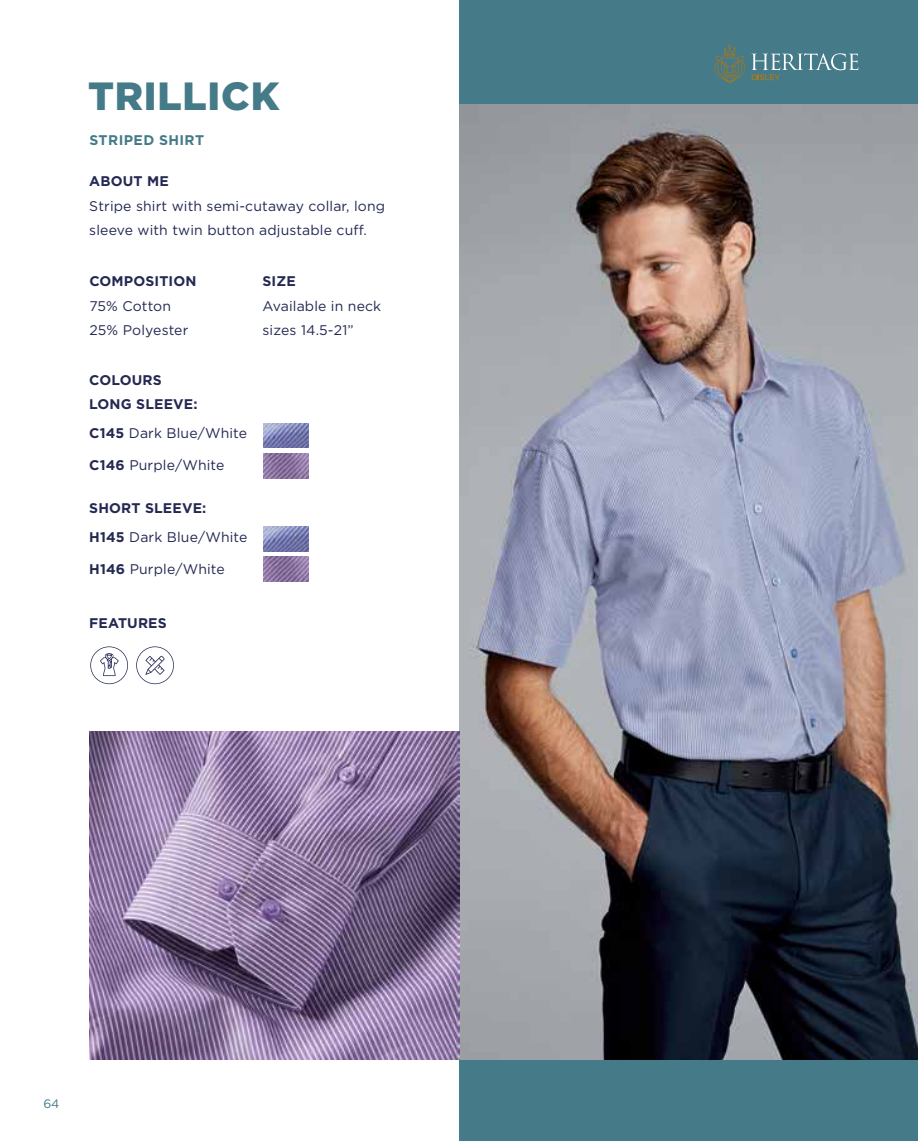
<style>
.page{position:relative;width:918px;height:1141px;background:#fff}
.page>*{position:absolute;margin:0;border:0;box-sizing:border-box;transform-origin:0 0}
.t1{font:900 39.38px "Gotham Pro";letter-spacing:.02em;color:#457a89}
.t2{font:14px/24.2px "Gotham Pro";letter-spacing:.01em;color:#242953}
.t3{font:700 14px/24.2px "Gotham Pro";letter-spacing:.01em;color:#242953}
.t4{font:700 14px "Gotham Pro";letter-spacing:.03em;color:#457a89}
.t5{font:12.25px "Gotham Pro";color:#457a89}
.s1{font-weight:700}
.s2{font-weight:400}
</style>
<div class="page">
<div style="left:459px;top:0;width:459px;height:1141px;background:#457a89"></div>
<img style="left:459px;top:104px;width:459px;height:955px">
<svg style="left:751px;top:53px;width:107px;height:27px"></svg>
<svg style="left:714px;top:45px;width:31px;height:38px"></svg>
<img style="left:89px;top:732px;width:370px;height:327px">
<img style="left:263px;top:453px;width:45px;height:25px">
<img style="left:263px;top:557px;width:45px;height:24px">
<img style="left:263px;top:423px;width:45px;height:25px">
<img style="left:263px;top:526px;width:45px;height:25px">
<svg style="left:90px;top:646px;width:38px;height:38px"></svg>
<svg style="left:136px;top:646px;width:38px;height:38px"></svg>
<h1 class="t1" style="left:88px;top:73px;width:193px">TRILLICK</h1>
<p class="t4" style="left:89px;top:132px;width:116px">STRIPED SHIRT</p>
<p class="t3" style="left:89px;top:169px;width:81px">ABOUT ME</p>
<p class="t2" style="left:89px;top:194px;width:297px">Stripe shirt with semi-cutaway collar, long sleeve with twin button adjustable cuff.</p>
<p class="t3" style="left:89px;top:269px;width:109px">COMPOSITION</p>
<p class="t2" style="left:89px;top:293px;width:100px">75% Cotton<br>25% Polyester</p>
<p class="t3" style="left:262px;top:269px;width:35px">SIZE</p>
<p class="t2" style="left:262px;top:293px;width:120px">Available in neck sizes 14.5-21”</p>
<p class="t3" style="left:89px;top:368px;width:110px">COLOURS<br>LONG SLEEVE:</p>
<p class="t2" style="left:89px;top:421px;width:159px"><span class="s1">C145</span> Dark Blue/White</p>
<p class="t2" style="left:89px;top:453px;width:137px"><span class="s1">C146</span> Purple/White</p>
<p class="t3" style="left:89px;top:493px;width:160px;line-height:29.1px">SHORT SLEEVE:<br>H145 <span class="s2">Dark Blue/White</span></p>
<p class="t2" style="left:89px;top:557px;width:137px"><span class="s1">H146</span> Purple/White</p>
<p class="t3" style="left:89px;top:611px;width:79px">FEATURES</p>
<p class="t5" style="left:43px;top:1097px;width:18px">64</p>
</div>
